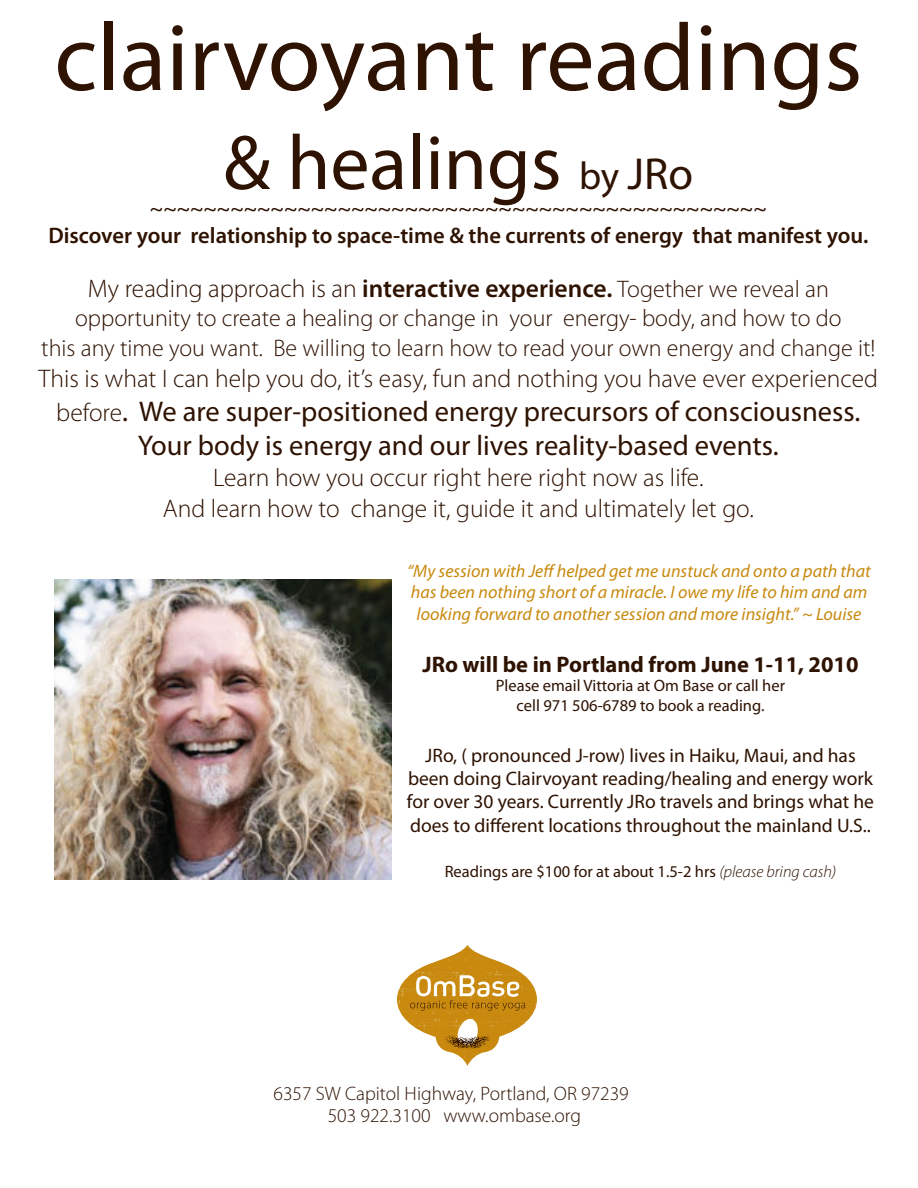
<style>
.page{position:relative;width:918px;height:1188px;background:#fff}
.page>*{position:absolute;margin:0;border:0;box-sizing:border-box;transform-origin:0 0}
.t1{font:96px "Myriad Pro";color:#2e1202}
.t2{font:78px "Myriad Pro";color:#2e1202}
.t3{font:28.5px/34.2px "Myriad Pro";color:#2e1202;text-align:center}
.t4{font:300 25.5px/30.6px "Myriad Pro";color:#2e1202;text-align:center}
.t5{font:600 25.5px "Myriad Pro";color:#2e1202}
.t6{font:300 24px/30.6px "Myriad Pro";color:#2e1202;text-align:center}
.t7{font:600 22.5px "Myriad Pro";color:#2e1202}
.t8{font:22.5px "Myriad Pro";color:#2e1202}
.t9{font:700 22.5px "Myriad Pro";color:#2e1202}
.t10{font:19.5px/23.4px "Myriad Pro";color:#2e1202;text-align:center}
.t11{font:300 19.5px/22.5px "Myriad Pro";color:#2e1202;text-align:center}
.t12{font:italic 18px/21.6px "Myriad Pro";color:#c8890e;text-align:center}
.t13{font:16.5px/19.8px "Myriad Pro";color:#2e1202;text-align:center}
.s1{font-size:39px}
.s2{font-size:45px}
.s3{font-weight:300}
.s4{font-weight:300;font-size:24px}
.s5{font-weight:300;font-size:25.5px}
.s6{font-weight:300;font-style:italic}
</style>
<div class="page">
<svg style="left:397px;top:945px;width:140px;height:121px"></svg>
<img style="left:54px;top:580px;width:338px;height:300px">
<h1 class="t1" style="left:54px;top:-1px;width:809px">clairvoyant readings</h1>
<h2 class="t2" style="left:223px;top:115px;width:471px">&amp; healings <span class="s1">by</span> <span class="s2">JRo</span></h2>
<p class="t8" style="left:150px;top:195px;width:618px">~~~~~~~~~~~~~~~~~~~~~~~~~~~~~~~~~~~~~~~~~~~~~~</p>
<p class="t7" style="left:48px;top:221px;width:822px">Discover your relationship to space-time &amp; the currents of energy that manifest you.</p>
<h3 class="t5" style="left:88px;top:272px;width:743px"><span class="s3">My reading approach is an</span> interactive experience. <span class="s4">Together we reveal an</span></h3>
<p class="t6" style="left:41px;top:303px;width:836px">opportunity to create a healing or change in your energy- body, and how to do<br>this any time you want. Be willing to learn how to read your own energy and change it!</p>
<h3 class="t4" style="left:39px;top:364px;width:841px">This is what I can help you do, it’s easy, fun and nothing you have ever experienced</h3>
<h3 class="t3" style="left:56px;top:394px;width:806px"><span class="s5">before</span>. We are super-positioned energy precursors of consciousness.<br>Your body is energy and our lives reality-based events.</h3>
<h3 class="t4" style="left:163px;top:463px;width:592px">Learn how you occur right here right now as life.<br>And learn how to change it, guide it and ultimately let go.</h3>
<p class="t12" style="left:407px;top:560px;width:465px">“My session with Jeff helped get me unstuck and onto a path that has been nothing short of a miracle. I owe my life to him and am looking forward to another session and more insight.” ~ Louise</p>
<p class="t9" style="left:422px;top:649px;width:438px">JRo will be in Portland from June 1-11, 2010</p>
<p class="t13" style="left:496px;top:676px;width:291px">Please email Vittoria at Om Base or call her cell 971 506-6789 to book a reading.</p>
<p class="t10" style="left:407px;top:743px;width:469px">JRo, ( pronounced J-row) lives in Haiku, Maui, and has been doing Clairvoyant reading/healing and energy work for over 30 years. Currently JRo travels and brings what he does to different locations throughout the mainland U.S..</p>
<p class="t13" style="left:445px;top:861px;width:393px">Readings are $100 for at about 1.5-2 hrs <span class="s6">(please bring cash)</span></p>
<p class="t11" style="left:274px;top:1083px;width:357px">6357 SW Capitol Highway, Portland, OR 97239<br>503 922.3100 www.ombase.org</p>
</div>
